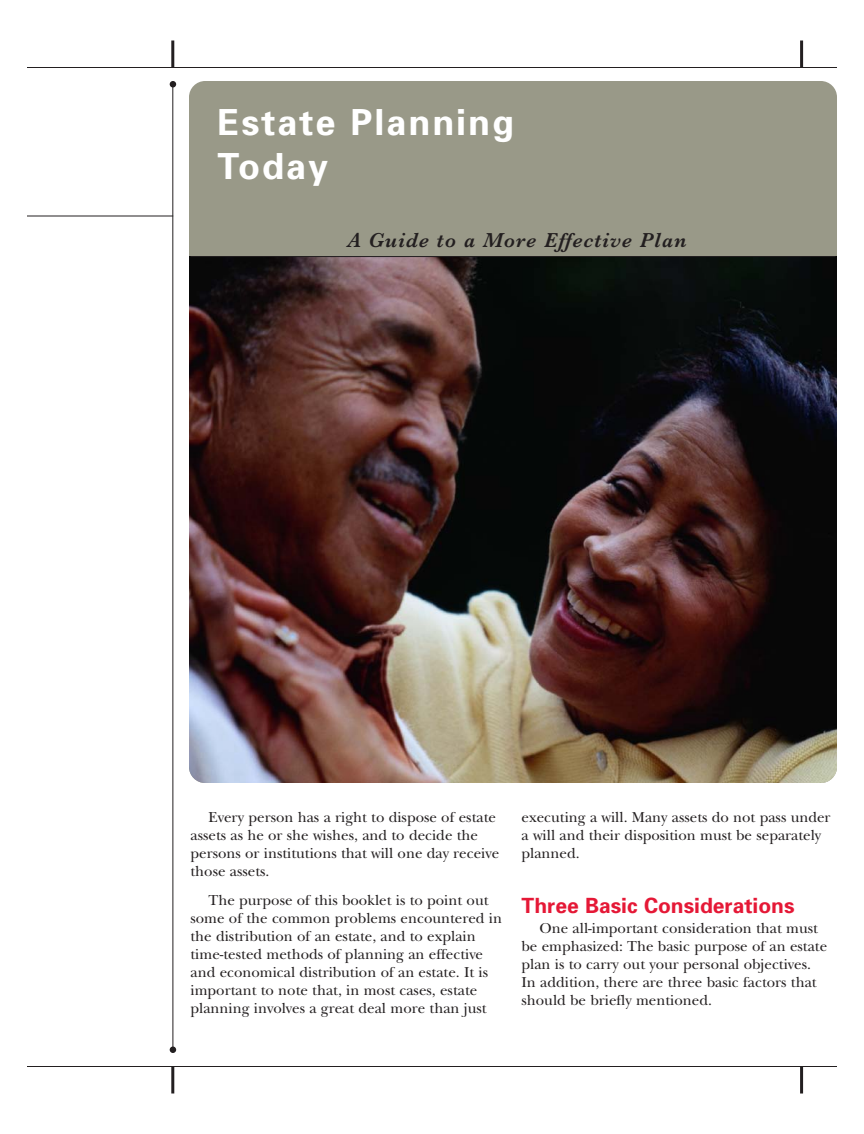
<style>
.page{position:relative;width:864px;height:1134px;background:#fff}
.page>*{position:absolute;margin:0;border:0;box-sizing:border-box;transform-origin:0 0}
.t1{font:700 36px/43.2px "Univers";letter-spacing:.055em;color:#fff}
.t2{font:italic 600 21px "Baskerville";letter-spacing:.05em;color:#231f20}
.t3{font:700 21px "Univers";color:#e51836}
.t4{font:15px/18px "New Baskerville";color:#231f20}
</style>
<div class="page">
<div style="left:189px;top:81px;width:648px;height:702px;background:#998;border-radius:16px"></div>
<img style="left:189px;top:257px;width:648px;height:526px">
<hr style="left:27px;top:67px;width:810px;height:1px;background:#231f20">
<hr style="left:27px;top:1066px;width:810px;height:1px;background:#231f20">
<hr style="left:171px;top:41px;width:3px;height:27px;background:#231f20">
<hr style="left:800px;top:41px;width:3px;height:27px;background:#231f20">
<hr style="left:171px;top:1067px;width:3px;height:27px;background:#231f20">
<hr style="left:27px;top:216px;width:146px;height:1px;background:#231f20">
<hr style="left:172px;top:82px;width:1px;height:970px;background:#231f20">
<svg style="left:170px;top:81px;width:6px;height:6px"></svg>
<svg style="left:170px;top:1047px;width:6px;height:6px"></svg>
<hr style="left:190px;top:256px;width:646px;height:1px;background:#231f20">
<hr style="left:800px;top:1067px;width:3px;height:27px;background:#231f20">
<h1 class="t1" style="left:218px;top:104px;width:298px">Estate Planning<br>Today</h1>
<h2 class="t2" style="left:348px;top:227px;width:340px">A Guide to a More Effective Plan</h2>
<p class="t4" style="left:190px;top:810px;width:310px;text-indent:18px">Every person has a right to dispose of estate assets as he or she wishes, and to decide the persons or institutions that will one day receive those assets.</p>
<p class="t4" style="left:190px;top:893px;width:313px;text-indent:18px">The purpose of this booklet is to point out some of the common problems encountered in the distribution of an estate, and to explain time-tested methods of planning an effective and economical distribution of an estate. It is important to note that, in most cases, estate planning involves a great deal more than just</p>
<p class="t4" style="left:522px;top:810px;width:311px">executing a will. Many assets do not pass under a will and their disposition must be separately planned.</p>
<h2 class="t3" style="left:522px;top:898px;width:275px">Three Basic Considerations</h2>
<p class="t4" style="left:522px;top:921px;width:307px;text-indent:18px">One all-important consideration that must be emphasized: The basic purpose of an estate plan is to carry out your personal objectives.<br>In addition, there are three basic factors that should be briefly mentioned.</p>
</div>
